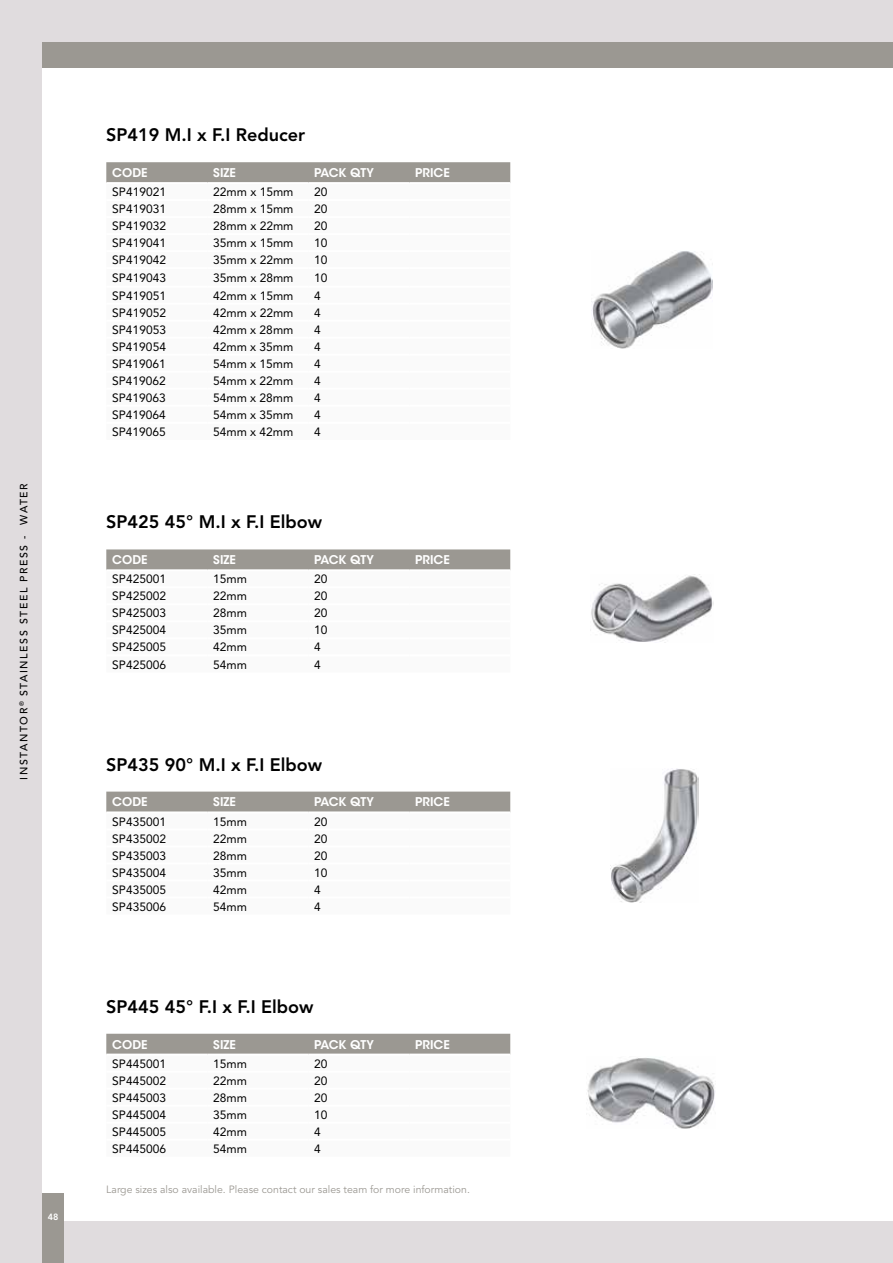
<style>
.page{position:relative;width:893px;height:1263px;background:#e0dcde}
.page>*{position:absolute;margin:0;border:0;box-sizing:border-box;transform-origin:0 0}
.t1{font:800 18px "Avenir LT Std";color:#000}
.t2{font:12px "Avenir LT Std";color:#000}
.t3{font:600 12px "ITC Avant Garde Std";color:#fff}
.t4{font:10.5px "Avenir LT Std";color:#9b9892}
.t5{font:500 10.5px "Avenir LT Std";letter-spacing:.15em;color:#000}
.t6{font:800 9px "Avenir LT Std";color:#fff}
.s1{font-weight:500}
</style>
<div class="page">
<div style="left:43px;top:43px;width:850px;height:1177px;background:#fff"></div>
<div style="left:43px;top:1193px;width:21px;height:70px;background:#9b9892"></div>
<div style="left:43px;top:43px;width:850px;height:25px;background:#9b9892"></div>
<div style="left:106px;top:1034px;width:404px;height:19px;background:#9b9892"></div>
<img style="left:587px;top:1058px;width:128px;height:71px">
<div style="left:106px;top:792px;width:404px;height:19px;background:#9b9892"></div>
<img style="left:611px;top:769px;width:88px;height:133px">
<div style="left:106px;top:549px;width:404px;height:20px;background:#9b9892"></div>
<img style="left:590px;top:574px;width:123px;height:69px">
<div style="left:106px;top:162px;width:404px;height:20px;background:#9b9892"></div>
<img style="left:591px;top:251px;width:121px;height:97px">
<p class="t5" style="left:18px;top:780px;width:298px;rotate:-90deg">INSTANTOR<sup>®</sup> STAINLESS STEEL PRESS - WATER</p>
<p class="t6" style="left:48px;top:1212px;width:12px">48</p>
<h1 class="t1" style="left:106px;top:124px;width:200px">SP419 M.I x F.I Reducer</h1>
<p class="t3" style="left:112px;top:165px;width:37px">CODE</p>
<p class="t3" style="left:213px;top:165px;width:24px">SIZE</p>
<p class="t3" style="left:314px;top:165px;width:61px">PACK QTY</p>
<p class="t3" style="left:415px;top:165px;width:36px">PRICE</p>
<p class="t2" style="left:112px;top:185px;width:55px">SP419021</p>
<p class="t2" style="left:213px;top:185px;width:82px">22mm x 15mm</p>
<p class="t2" style="left:314px;top:185px;width:15px">20</p>
<p class="t2" style="left:112px;top:202px;width:55px">SP419031</p>
<p class="t2" style="left:213px;top:202px;width:82px">28mm x 15mm</p>
<p class="t2" style="left:314px;top:202px;width:15px">20</p>
<p class="t2" style="left:112px;top:219px;width:55px">SP419032</p>
<p class="t2" style="left:213px;top:219px;width:82px">28mm x 22mm</p>
<p class="t2" style="left:314px;top:219px;width:15px">20</p>
<p class="t2" style="left:112px;top:236px;width:55px">SP419041</p>
<p class="t2" style="left:213px;top:236px;width:82px">35mm x 15mm</p>
<p class="t2" style="left:314px;top:236px;width:15px">10</p>
<p class="t2" style="left:112px;top:253px;width:55px">SP419042</p>
<p class="t2" style="left:213px;top:253px;width:82px">35mm x 22mm</p>
<p class="t2" style="left:314px;top:253px;width:15px">10</p>
<p class="t2" style="left:112px;top:271px;width:55px">SP419043</p>
<p class="t2" style="left:213px;top:271px;width:82px">35mm x 28mm</p>
<p class="t2" style="left:314px;top:271px;width:15px">10</p>
<p class="t2" style="left:112px;top:289px;width:55px">SP419051</p>
<p class="t2" style="left:213px;top:289px;width:82px">42mm x 15mm</p>
<p class="t2" style="left:314px;top:289px;width:8px">4</p>
<p class="t2" style="left:112px;top:306px;width:55px">SP419052</p>
<p class="t2" style="left:213px;top:306px;width:82px">42mm x 22mm</p>
<p class="t2" style="left:314px;top:306px;width:8px">4</p>
<p class="t2" style="left:112px;top:323px;width:55px">SP419053</p>
<p class="t2" style="left:213px;top:323px;width:82px">42mm x 28mm</p>
<p class="t2" style="left:314px;top:323px;width:8px">4</p>
<p class="t2" style="left:112px;top:340px;width:55px">SP419054</p>
<p class="t2" style="left:213px;top:340px;width:82px">42mm x 35mm</p>
<p class="t2" style="left:314px;top:340px;width:8px">4</p>
<p class="t2" style="left:112px;top:357px;width:55px">SP419061</p>
<p class="t2" style="left:213px;top:357px;width:82px">54mm x 15mm</p>
<p class="t2" style="left:314px;top:357px;width:8px">4</p>
<p class="t2" style="left:112px;top:374px;width:55px">SP419062</p>
<p class="t2" style="left:213px;top:374px;width:82px">54mm x 22mm</p>
<p class="t2" style="left:314px;top:374px;width:8px">4</p>
<p class="t2" style="left:112px;top:391px;width:55px">SP419063</p>
<p class="t2" style="left:213px;top:391px;width:82px">54mm x 28mm</p>
<p class="t2" style="left:314px;top:391px;width:8px">4</p>
<p class="t2" style="left:112px;top:408px;width:55px">SP419064</p>
<p class="t2" style="left:213px;top:408px;width:82px">54mm x 35mm</p>
<p class="t2" style="left:314px;top:408px;width:8px">4</p>
<p class="t2" style="left:112px;top:425px;width:55px">SP419065</p>
<p class="t2" style="left:213px;top:425px;width:82px">54mm x 42mm</p>
<p class="t2" style="left:314px;top:425px;width:8px">4</p>
<h1 class="t1" style="left:106px;top:511px;width:217px">SP425 45<span class="s1">°</span> M.I x F.I Elbow</h1>
<p class="t3" style="left:112px;top:552px;width:37px">CODE</p>
<p class="t3" style="left:213px;top:552px;width:24px">SIZE</p>
<p class="t3" style="left:314px;top:552px;width:61px">PACK QTY</p>
<p class="t3" style="left:415px;top:552px;width:36px">PRICE</p>
<p class="t2" style="left:112px;top:572px;width:55px">SP425001</p>
<p class="t2" style="left:213px;top:572px;width:35px">15mm</p>
<p class="t2" style="left:314px;top:572px;width:15px">20</p>
<p class="t2" style="left:112px;top:589px;width:55px">SP425002</p>
<p class="t2" style="left:213px;top:589px;width:35px">22mm</p>
<p class="t2" style="left:314px;top:589px;width:15px">20</p>
<p class="t2" style="left:112px;top:606px;width:55px">SP425003</p>
<p class="t2" style="left:213px;top:606px;width:35px">28mm</p>
<p class="t2" style="left:314px;top:606px;width:15px">20</p>
<p class="t2" style="left:112px;top:623px;width:55px">SP425004</p>
<p class="t2" style="left:213px;top:623px;width:35px">35mm</p>
<p class="t2" style="left:314px;top:623px;width:15px">10</p>
<p class="t2" style="left:112px;top:640px;width:55px">SP425005</p>
<p class="t2" style="left:213px;top:640px;width:35px">42mm</p>
<p class="t2" style="left:314px;top:640px;width:8px">4</p>
<p class="t2" style="left:112px;top:658px;width:55px">SP425006</p>
<p class="t2" style="left:213px;top:658px;width:35px">54mm</p>
<p class="t2" style="left:314px;top:658px;width:8px">4</p>
<h1 class="t1" style="left:106px;top:754px;width:217px">SP435 90<span class="s1">°</span> M.I x F.I Elbow</h1>
<p class="t3" style="left:112px;top:794px;width:37px">CODE</p>
<p class="t3" style="left:213px;top:794px;width:24px">SIZE</p>
<p class="t3" style="left:314px;top:794px;width:61px">PACK QTY</p>
<p class="t3" style="left:415px;top:794px;width:36px">PRICE</p>
<p class="t2" style="left:112px;top:814px;width:55px">SP435001</p>
<p class="t2" style="left:213px;top:814px;width:35px">15mm</p>
<p class="t2" style="left:314px;top:814px;width:15px">20</p>
<p class="t2" style="left:112px;top:831px;width:55px">SP435002</p>
<p class="t2" style="left:213px;top:831px;width:35px">22mm</p>
<p class="t2" style="left:314px;top:831px;width:15px">20</p>
<p class="t2" style="left:112px;top:848px;width:55px">SP435003</p>
<p class="t2" style="left:213px;top:848px;width:35px">28mm</p>
<p class="t2" style="left:314px;top:848px;width:15px">20</p>
<p class="t2" style="left:112px;top:865px;width:55px">SP435004</p>
<p class="t2" style="left:213px;top:865px;width:35px">35mm</p>
<p class="t2" style="left:314px;top:865px;width:15px">10</p>
<p class="t2" style="left:112px;top:882px;width:55px">SP435005</p>
<p class="t2" style="left:213px;top:882px;width:35px">42mm</p>
<p class="t2" style="left:314px;top:882px;width:8px">4</p>
<p class="t2" style="left:112px;top:900px;width:55px">SP435006</p>
<p class="t2" style="left:213px;top:900px;width:35px">54mm</p>
<p class="t2" style="left:314px;top:900px;width:8px">4</p>
<h1 class="t1" style="left:106px;top:996px;width:209px">SP445 45<span class="s1">°</span> F.I x F.I Elbow</h1>
<p class="t3" style="left:112px;top:1037px;width:37px">CODE</p>
<p class="t3" style="left:213px;top:1037px;width:24px">SIZE</p>
<p class="t3" style="left:314px;top:1037px;width:61px">PACK QTY</p>
<p class="t3" style="left:415px;top:1037px;width:36px">PRICE</p>
<p class="t2" style="left:112px;top:1056px;width:55px">SP445001</p>
<p class="t2" style="left:213px;top:1056px;width:35px">15mm</p>
<p class="t2" style="left:314px;top:1056px;width:15px">20</p>
<p class="t2" style="left:112px;top:1073px;width:55px">SP445002</p>
<p class="t2" style="left:213px;top:1073px;width:35px">22mm</p>
<p class="t2" style="left:314px;top:1073px;width:15px">20</p>
<p class="t2" style="left:112px;top:1090px;width:55px">SP445003</p>
<p class="t2" style="left:213px;top:1090px;width:35px">28mm</p>
<p class="t2" style="left:314px;top:1090px;width:15px">20</p>
<p class="t2" style="left:112px;top:1107px;width:55px">SP445004</p>
<p class="t2" style="left:213px;top:1107px;width:35px">35mm</p>
<p class="t2" style="left:314px;top:1107px;width:15px">10</p>
<p class="t2" style="left:112px;top:1124px;width:55px">SP445005</p>
<p class="t2" style="left:213px;top:1124px;width:35px">42mm</p>
<p class="t2" style="left:314px;top:1124px;width:8px">4</p>
<p class="t2" style="left:112px;top:1142px;width:55px">SP445006</p>
<p class="t2" style="left:213px;top:1142px;width:35px">54mm</p>
<p class="t2" style="left:314px;top:1142px;width:8px">4</p>
<p class="t4" style="left:106px;top:1183px;width:365px">Large sizes also available. Please contact our sales team for more information.</p>
</div>
